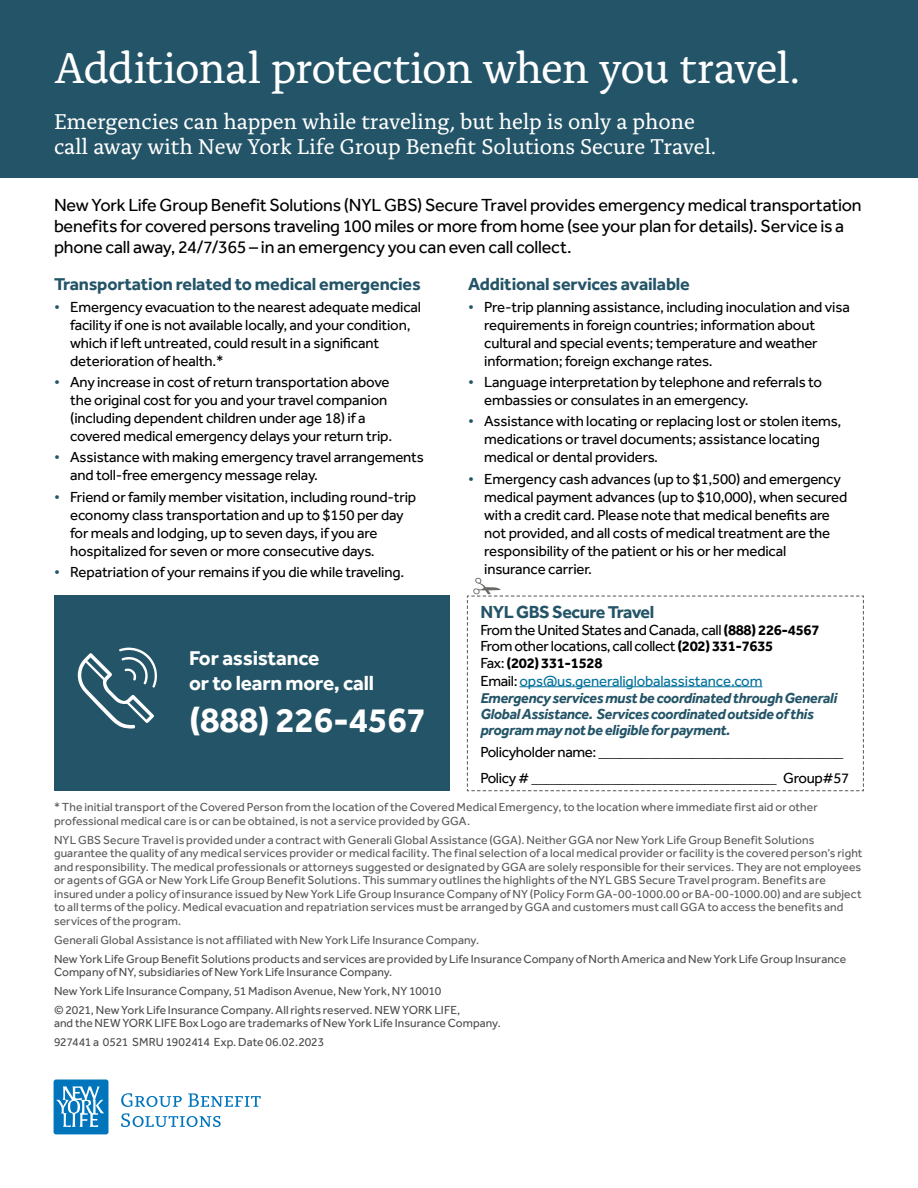
<style>
.page{position:relative;width:918px;height:1188px;background:#fff}
.page>*{position:absolute;margin:0;border:0;box-sizing:border-box;transform-origin:0 0}
.t1{font:81px "NYL Brand Icon Font";color:#fff}
.t2{font:45px "Alda Pro";letter-spacing:-.03em;color:#fff}
.t3{font:700 36px "Effra Pro";letter-spacing:-.01em;color:#fff}
.t4{font:22.5px/25.5px "Alda Pro";letter-spacing:-.01em;color:#fff}
.t5{font:700 21px/24.8px "Effra Pro";letter-spacing:-.01em;color:#fff}
.t6{font:18px/21px "Effra Pro";letter-spacing:-.01em;color:#000}
.t7{font:700 18px "Effra Pro";letter-spacing:-.01em;color:#235467}
.t8{font:15px/18px "Effra Pro";letter-spacing:-.01em;color:#000}
.t9{font:italic 700 15px/17.4px "Effra Pro";letter-spacing:-.025em;color:#235467}
.t10{font:12px/13.5px "Effra Pro";letter-spacing:.01em;color:#58595b}
.t11{font:12px/18.9px "Effra Pro";letter-spacing:.005em;color:#4d4d4f}
.s1{color:#235467}
.s2{font-weight:700}
.s3{font-weight:400;font-style:normal;color:#000}
.s4{font-weight:400;font-style:normal;color:#00719c}
</style>
<div class="page">
<svg style="left:121px;top:1093px;width:61px;height:14px"></svg>
<svg style="left:188px;top:1093px;width:73px;height:14px"></svg>
<svg style="left:121px;top:1113px;width:100px;height:14px"></svg>
<div style="left:54px;top:1080px;width:54px;height:54px;background:#0175bc;border-radius:3px"></div>
<svg style="left:56px;top:1086px;width:48px;height:41px"></svg>
<div style="left:0;top:0;width:918px;height:177px;background:#235467"></div>
<div style="left:54px;top:596px;width:396px;height:195px;background:#235467"></div>
<svg style="left:467px;top:578px;width:397px;height:213px"></svg>
<hr style="left:519px;top:686px;width:243px;height:1px;background:#00719c">
<h2 class="t2" style="left:54px;top:35px;width:748px">Additional protection when you travel.</h2>
<h3 class="t4" style="left:54px;top:107px;width:664px">Emergencies can happen while traveling, but help is only a phone call away with New York Life Group Benefit Solutions Secure Travel.</h3>
<p class="t6" style="left:54px;top:194px;width:809px">New York Life Group Benefit Solutions (NYL GBS) Secure Travel provides emergency medical transportation benefits for covered persons traveling 100 miles or more from home (see your plan for details). Service is a phone call away, 24/7/365 – in an emergency you can even call collect.</p>
<p class="t7" style="left:54px;top:273px;width:368px">Transportation related to medical emergencies</p>
<p class="t8" style="left:70px;top:298px;width:352px;text-indent:-16px"><span class="s1">•</span> Emergency evacuation to the nearest adequate medical facility if one is not available locally, and your condition, which if left untreated, could result in a significant deterioration of health.*</p>
<p class="t8" style="left:70px;top:373px;width:324px;text-indent:-16px"><span class="s1">•</span> Any increase in cost of return transportation above the original cost for you and your travel companion (including dependent children under age 18) if a covered medical emergency delays your return trip.</p>
<p class="t8" style="left:70px;top:448px;width:355px;text-indent:-16px"><span class="s1">•</span> Assistance with making emergency travel arrangements and toll-free emergency message relay.</p>
<p class="t8" style="left:70px;top:488px;width:348px;text-indent:-16px"><span class="s1">•</span> Friend or family member visitation, including round-trip economy class transportation and up to $150 per day for meals and lodging, up to seven days, if you are hospitalized for seven or more consecutive days.</p>
<p class="t8" style="left:54px;top:563px;width:352px"><span class="s1">•</span> Repatriation of your remains if you die while traveling.</p>
<h1 class="t1" style="left:77px;top:648px;width:82px">M</h1>
<h3 class="t5" style="left:189px;top:645px;width:187px">For assistance<br>or to learn more, call</h3>
<h3 class="t3" style="left:189px;top:698px;width:239px">(888) 226-4567</h3>
<p class="t7" style="left:468px;top:273px;width:223px">Additional services available</p>
<p class="t8" style="left:484px;top:298px;width:367px;text-indent:-16px"><span class="s1">•</span> Pre-trip planning assistance, including inoculation and visa requirements in foreign countries; information about cultural and special events; temperature and weather information; foreign exchange rates.</p>
<p class="t8" style="left:484px;top:373px;width:339px;text-indent:-16px"><span class="s1">•</span> Language interpretation by telephone and referrals to embassies or consulates in an emergency.</p>
<p class="t8" style="left:484px;top:412px;width:359px;text-indent:-16px"><span class="s1">•</span> Assistance with locating or replacing lost or stolen items, medications or travel documents; assistance locating medical or dental providers.</p>
<p class="t8" style="left:484px;top:470px;width:365px;text-indent:-16px"><span class="s1">•</span> Emergency cash advances (up to $1,500) and emergency medical payment advances (up to $10,000), when secured with a credit card. Please note that medical benefits are not provided, and all costs of medical treatment are the responsibility of the patient or his or her medical insurance carrier.</p>
<p class="t7" style="left:480px;top:601px;width:175px">NYL GBS Secure Travel</p>
<p class="t8" style="left:480px;top:621px;width:341px;line-height:16.5px">From the United States and Canada, call <span class="s2">(888) 226-4567<br></span>From other locations, call collect <span class="s2">(202) 331-7635<br></span>Fax: <span class="s2">(202) 331-1528</span></p>
<p class="t9" style="left:480px;top:672px;width:358px"><span class="s3">Email:</span> <span class="s4">ops@us.generaliglobalassistance.com<br></span>Emergency services must be coordinated through Generali</p>
<p class="t9" style="left:480px;top:706px;width:335px;line-height:15.8px">Global Assistance. Services coordinated outside of this program may not be eligible for payment.</p>
<p class="t8" style="left:480px;top:739px;width:371px;line-height:25.8px">Policyholder name: __________________________________<br>Policy # __________________________________ Group#57</p>
<p class="t10" style="left:54px;top:800px;width:765px">* The initial transport of the Covered Person from the location of the Covered Medical Emergency, to the location where immediate first aid or other professional medical care is or can be obtained, is not a service provided by GGA.</p>
<p class="t10" style="left:54px;top:833px;width:810px">NYL GBS Secure Travel is provided under a contract with Generali Global Assistance (GGA). Neither GGA nor New York Life Group Benefit Solutions guarantee the quality of any medical services provider or medical facility. The final selection of a local medical provider or facility is the covered person’s right and responsibility. The medical professionals or attorneys suggested or designated by GGA are solely responsible for their services. They are not employees or agents of GGA or New York Life Group Benefit Solutions. This summary outlines the highlights of the NYL GBS Secure Travel program. Benefits are insured under a policy of insurance issued by New York Life Group Insurance Company of NY (Policy Form GA-00-1000.00 or BA-00-1000.00) and are subject to all terms of the policy. Medical evacuation and repatriation services must be arranged by GGA and customers must call GGA to access the benefits and services of the program.</p>
<p class="t10" style="left:54px;top:933px;width:427px">Generali Global Assistance is not affiliated with New York Life Insurance Company.</p>
<p class="t11" style="left:54px;top:952px;width:794px;line-height:13.5px">New York Life Group Benefit Solutions products and services are provided by Life Insurance Company of North America and New York Life Group Insurance<br>Company of NY, subsidiaries of New York Life Insurance Company.</p>
<p class="t11" style="left:54px;top:981px;width:408px">New York Life Insurance Company, 51 Madison Avenue, New York, NY 10010<br>© 2021, New York Life Insurance Company. All rights reserved. NEW YORK LIFE,</p>
<p class="t11" style="left:54px;top:1014px;width:448px">and the NEW YORK LIFE Box Logo are trademarks of New York Life Insurance Company.<br>927441 a 0521 SMRU 1902414 Exp. Date 06.02.2023</p>
</div>
